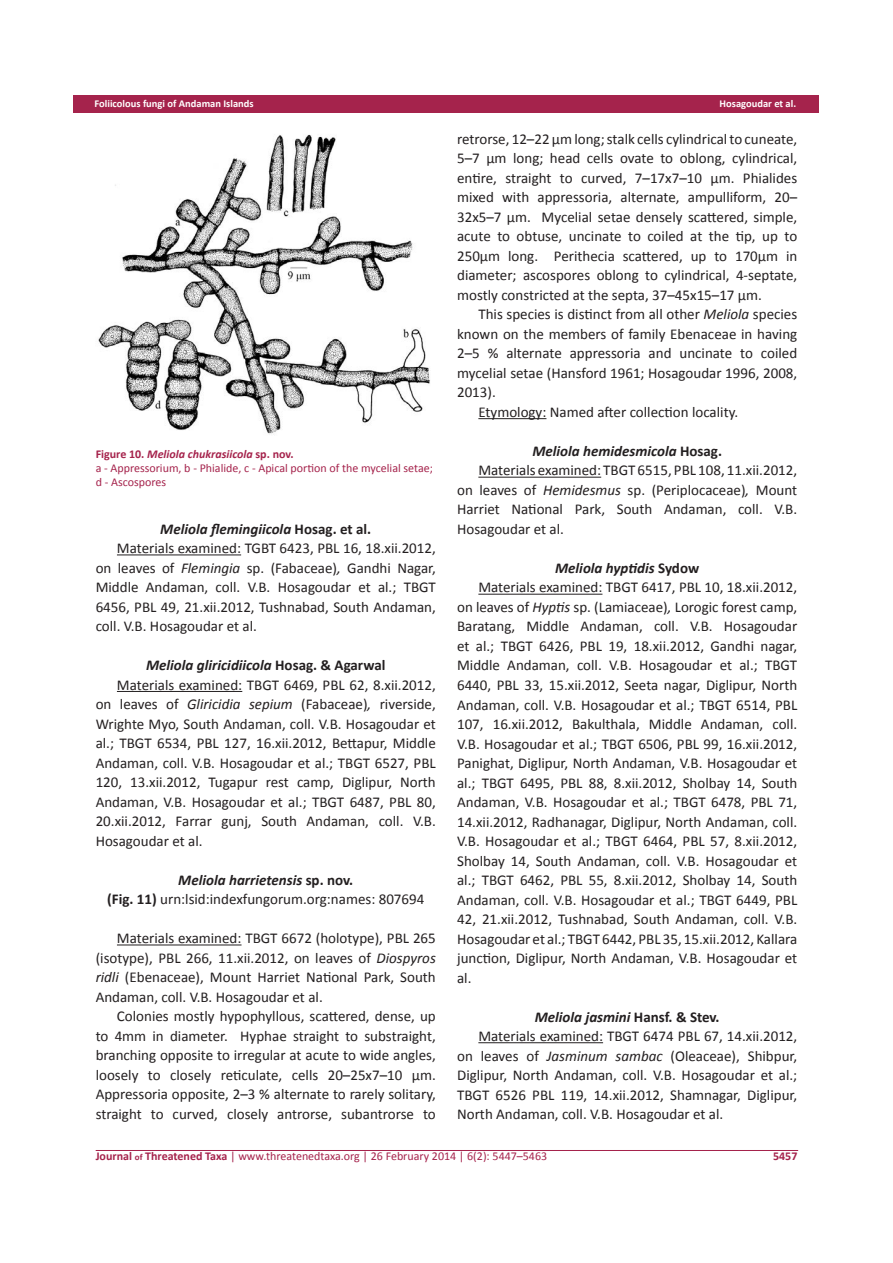
<style>
.page{position:relative;width:893px;height:1263px;background:#fff}
.page>*{position:absolute;margin:0;border:0;box-sizing:border-box;transform-origin:0 0}
.t1{font:15px/19.5px "Calibri";color:#231f20;text-align:justify}
.t2{font:italic 700 15px "Calibri";color:#231f20}
.t3{font:12px/14.4px "Calibri";color:#a5234c}
.t4{font:700 12px "Calibri";color:#a5234c}
.t5{font:700 10.5px "Calibri";color:#fff}
.s1{font-weight:700}
.s2{font-weight:700;font-style:italic}
.s3{font-style:normal}
.s4{font-style:italic}
.s5{font-weight:700;font-size:9px}
</style>
<div class="page">
<div style="left:73px;top:95px;width:745px;height:18px;background:#a5234c"></div>
<hr style="left:96px;top:1150px;width:702px;height:1px;background:#a5234c">
<hr style="left:117px;top:554px;width:124px;height:1px;background:#231f20">
<hr style="left:117px;top:691px;width:125px;height:1px;background:#231f20">
<hr style="left:117px;top:944px;width:125px;height:1px;background:#231f20">
<hr style="left:478px;top:418px;width:68px;height:1px;background:#231f20">
<hr style="left:478px;top:477px;width:123px;height:1px;background:#231f20">
<hr style="left:478px;top:594px;width:124px;height:1px;background:#231f20">
<hr style="left:478px;top:1042px;width:125px;height:1px;background:#231f20">
<img style="left:98px;top:134px;width:332px;height:301px">
<p class="t5" style="left:94px;top:97px;width:161px">Foliicolous fungi of Andaman Islands</p>
<p class="t5" style="left:720px;top:97px;width:78px">Hosagoudar et al.</p>
<p class="t3" style="left:96px;top:446px;width:339px"><span class="s1">Figure 10.</span> <span class="s2">Meliola chukrasiicola</span> <span class="s1">sp. nov.<br></span>a - Appressorium, b - Phialide, c - Apical portion of the mycelial setae; d - Ascospores</p>
<p class="t2" style="left:160px;top:519px;width:212px">Meliola flemingiicola <span class="s3">Hosag. et al.</span></p>
<p class="t1" style="left:117px;top:538px;width:320px">Materials examined: TGBT 6423, PBL 16, 18.xii.2012,</p>
<p class="t1" style="left:96px;top:558px;width:342px">on leaves of <span class="s4">Flemingia</span> sp. (Fabaceae)<span class="s4">,</span> Gandhi Nagar,</p>
<p class="t1" style="left:96px;top:577px;width:342px">Middle Andaman, coll. V.B. Hosagoudar et al.; TBGT</p>
<p class="t1" style="left:96px;top:597px;width:342px">6456, PBL 49, 21.xii.2012, Tushnabad, South Andaman,</p>
<p class="t1" style="left:96px;top:616px;width:163px">coll. V.B. Hosagoudar et al.</p>
<p class="t2" style="left:146px;top:656px;width:241px">Meliola gliricidiicola <span class="s3">Hosag. &amp; Agarwal</span></p>
<p class="t1" style="left:117px;top:675px;width:320px">Materials examined: TBGT 6469, PBL 62, 8.xii.2012,</p>
<p class="t1" style="left:96px;top:694px;width:342px">on leaves of <span class="s4">Gliricidia sepium</span> (Fabaceae)<span class="s4">,</span> riverside,</p>
<p class="t1" style="left:96px;top:714px;width:342px">Wrighte Myo, South Andaman, coll. V.B. Hosagoudar et</p>
<p class="t1" style="left:96px;top:733px;width:342px">al.; TBGT 6534, PBL 127, 16.xii.2012, Bettapur, Middle</p>
<p class="t1" style="left:96px;top:753px;width:342px">Andaman, coll. V.B. Hosagoudar et al.; TBGT 6527, PBL</p>
<p class="t1" style="left:96px;top:772px;width:342px">120, 13.xii.2012, Tugapur rest camp, Diglipur, North</p>
<p class="t1" style="left:96px;top:792px;width:342px">Andaman, V.B. Hosagoudar et al.; TBGT 6487, PBL 80,</p>
<p class="t1" style="left:96px;top:811px;width:342px">20.xii.2012, Farrar gunj, South Andaman, coll. V.B.</p>
<p class="t1" style="left:96px;top:831px;width:108px">Hosagoudar et al.</p>
<p class="t1" style="left:107px;top:870px;width:319px;text-align:center"><span class="s2">Meliola harrietensis</span> <span class="s1">sp. nov.<br>(Fig. 11)</span> urn:lsid:indexfungorum.org:names: 807694</p>
<p class="t1" style="left:96px;top:928px;width:342px;text-indent:21px">Materials examined: TBGT 6672 (holotype), PBL 265 (isotype), PBL 266, 11.xii.2012, on leaves of <span class="s4">Diospyros ridli</span> (Ebenaceae), Mount Harriet National Park, South Andaman, coll. V.B. Hosagoudar et al.</p>
<p class="t1" style="left:96px;top:1006px;width:342px;text-indent:21px">Colonies mostly hypophyllous, scattered, dense, up to 4mm in diameter. Hyphae straight to substraight, branching opposite to irregular at acute to wide angles, loosely to closely reticulate, cells 20–25x7–10 µm.<br>Appressoria opposite, 2–3 % alternate to rarely solitary, straight to curved, closely antrorse, subantrorse to</p>
<p class="t1" style="left:457px;top:129px;width:342px">retrorse, 12–22 µm long; stalk cells cylindrical to cuneate, 5–7 µm long; head cells ovate to oblong, cylindrical, entire, straight to curved, 7–17x7–10 µm. Phialides mixed with appressoria, alternate, ampulliform, 20– 32x5–7 µm. Mycelial setae densely scattered, simple, acute to obtuse, uncinate to coiled at the tip, up to 250µm long. Perithecia scattered, up to 170µm in diameter; ascospores oblong to cylindrical, 4-septate, mostly constricted at the septa, 37–45x15–17 µm.</p>
<p class="t1" style="left:478px;top:305px;width:320px">This species is distinct from all other <span class="s4">Meliola</span> species</p>
<p class="t1" style="left:457px;top:324px;width:342px">known on the members of family Ebenaceae in having</p>
<p class="t1" style="left:457px;top:344px;width:342px">2–5 % alternate appressoria and uncinate to coiled</p>
<p class="t1" style="left:457px;top:363px;width:342px">mycelial setae (Hansford 1961; Hosagoudar 1996, 2008,</p>
<p class="t1" style="left:457px;top:383px;width:40px">2013).</p>
<p class="t1" style="left:478px;top:402px;width:261px">Etymology: Named after collection locality.</p>
<p class="t2" style="left:532px;top:441px;width:191px">Meliola hemidesmicola <span class="s3">Hosag.</span></p>
<p class="t1" style="left:478px;top:461px;width:320px">Materials examined: TBGT 6515, PBL 108, 11.xii.2012,</p>
<p class="t1" style="left:457px;top:480px;width:342px">on leaves of <span class="s4">Hemidesmus</span> sp. (Periplocaceae)<span class="s4">,</span> Mount</p>
<p class="t1" style="left:457px;top:500px;width:342px">Harriet National Park, South Andaman, coll. V.B.</p>
<p class="t1" style="left:457px;top:519px;width:108px">Hosagoudar et al.</p>
<p class="t2" style="left:555px;top:558px;width:146px">Meliola hyptidis <span class="s3">Sydow</span></p>
<p class="t1" style="left:478px;top:578px;width:320px">Materials examined: TBGT 6417, PBL 10, 18.xii.2012,</p>
<p class="t1" style="left:457px;top:597px;width:342px">on leaves of <span class="s4">Hyptis</span> sp. (Lamiaceae)<span class="s4">,</span> Lorogic forest camp,</p>
<p class="t1" style="left:457px;top:617px;width:342px">Baratang, Middle Andaman, coll. V.B. Hosagoudar</p>
<p class="t1" style="left:457px;top:636px;width:342px">et al.; TBGT 6426, PBL 19, 18.xii.2012, Gandhi nagar,</p>
<p class="t1" style="left:457px;top:656px;width:342px">Middle Andaman, coll. V.B. Hosagoudar et al.; TBGT</p>
<p class="t1" style="left:457px;top:675px;width:342px">6440, PBL 33, 15.xii.2012, Seeta nagar, Diglipur, North</p>
<p class="t1" style="left:457px;top:695px;width:342px">Andaman, coll. V.B. Hosagoudar et al.; TBGT 6514, PBL</p>
<p class="t1" style="left:457px;top:714px;width:342px">107, 16.xii.2012, Bakulthala, Middle Andaman, coll.</p>
<p class="t1" style="left:457px;top:734px;width:342px">V.B. Hosagoudar et al.; TBGT 6506, PBL 99, 16.xii.2012,</p>
<p class="t1" style="left:457px;top:753px;width:342px">Panighat, Diglipur, North Andaman, V.B. Hosagoudar et</p>
<p class="t1" style="left:457px;top:773px;width:342px">al.; TBGT 6495, PBL 88, 8.xii.2012, Sholbay 14, South</p>
<p class="t1" style="left:457px;top:792px;width:342px">Andaman, V.B. Hosagoudar et al.; TBGT 6478, PBL 71,</p>
<p class="t1" style="left:457px;top:812px;width:342px">14.xii.2012, Radhanagar, Diglipur, North Andaman, coll.</p>
<p class="t1" style="left:457px;top:831px;width:342px">V.B. Hosagoudar et al.; TBGT 6464, PBL 57, 8.xii.2012,</p>
<p class="t1" style="left:457px;top:851px;width:342px">Sholbay 14, South Andaman, coll. V.B. Hosagoudar et</p>
<p class="t1" style="left:457px;top:870px;width:342px">al.; TBGT 6462, PBL 55, 8.xii.2012, Sholbay 14, South</p>
<p class="t1" style="left:457px;top:890px;width:342px">Andaman, coll. V.B. Hosagoudar et al.; TBGT 6449, PBL</p>
<p class="t1" style="left:457px;top:909px;width:342px">42, 21.xii.2012, Tushnabad, South Andaman, coll. V.B.</p>
<p class="t1" style="left:457px;top:929px;width:342px">Hosagoudar et al.; TBGT 6442, PBL 35, 15.xii.2012, Kallara</p>
<p class="t1" style="left:457px;top:948px;width:342px">junction, Diglipur, North Andaman, V.B. Hosagoudar et</p>
<p class="t1" style="left:457px;top:968px;width:16px">al.</p>
<p class="t2" style="left:535px;top:1007px;width:186px">Meliola jasmini <span class="s3">Hansf. &amp; Stev.</span></p>
<p class="t1" style="left:478px;top:1026px;width:320px">Materials examined: TBGT 6474 PBL 67, 14.xii.2012,</p>
<p class="t1" style="left:457px;top:1046px;width:342px">on leaves of <span class="s4">Jasminum sambac</span> (Oleaceae), Shibpur,</p>
<p class="t1" style="left:457px;top:1065px;width:342px">Diglipur, North Andaman, coll. V.B. Hosagoudar et al.;</p>
<p class="t1" style="left:457px;top:1085px;width:342px">TBGT 6526 PBL 119, 14.xii.2012, Shamnagar, Diglipur,</p>
<p class="t1" style="left:457px;top:1104px;width:268px">North Andaman, coll. V.B. Hosagoudar et al.</p>
<p class="t3" style="left:96px;top:1148px;width:453px"><span class="s1">Journal</span> <span class="s5">of</span> <span class="s1">Threatened Taxa</span> | www.threatenedtaxa.org | 26 February 2014 | 6(2): 5447–5463</p>
<p class="t4" style="left:773px;top:1148px;width:26px">5457</p>
</div>
